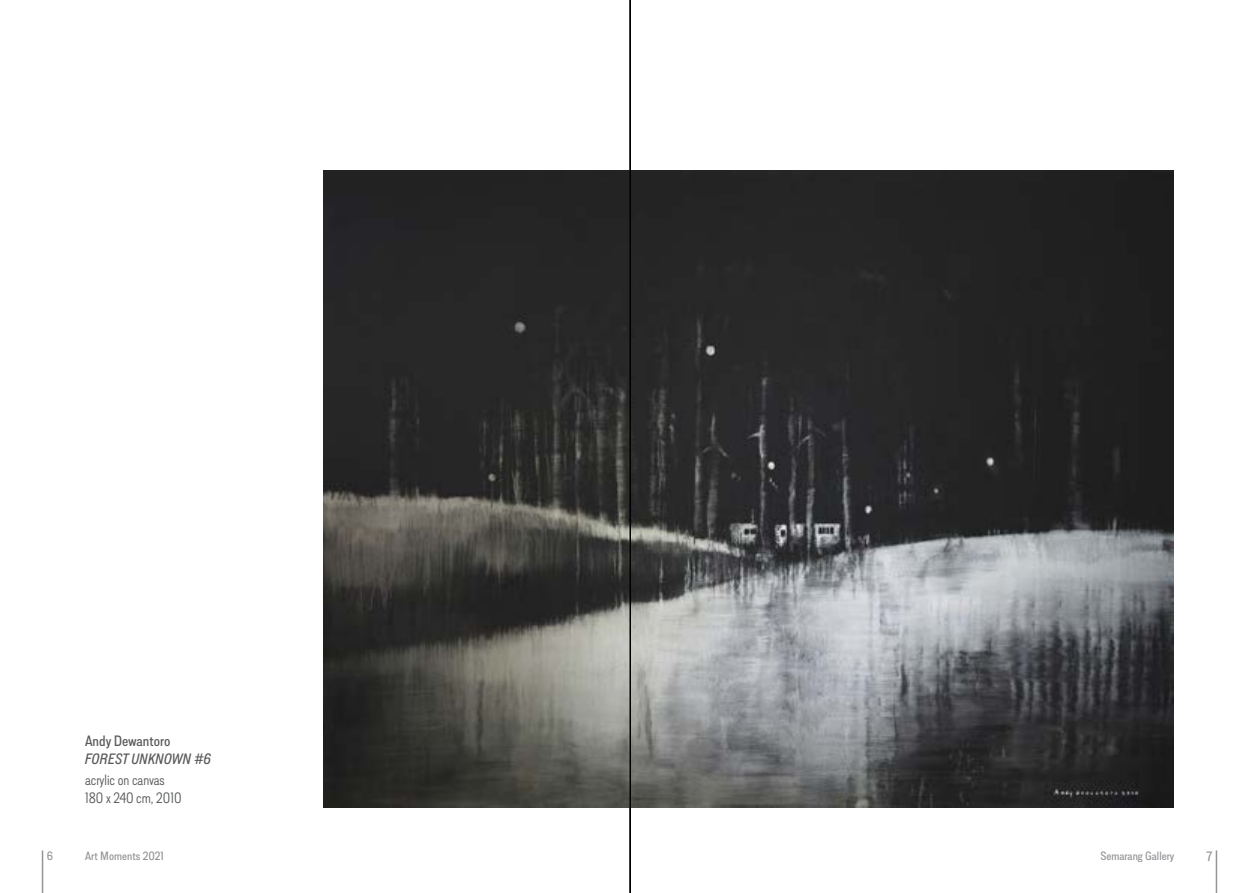
<style>
.page{position:relative;width:1259px;height:893px;background:#fff}
.page>*{position:absolute;margin:0;border:0;box-sizing:border-box;transform-origin:0 0}
.t1{font:300 15px/18px "Lorimer No 2";color:#58595b}
.t2{font:italic 500 15px "Lorimer No 2";color:#58595b}
.t3{font:500 15px "Lorimer No 2";color:#58595b}
.t4{font:500 13.5px "Lorimer No 2";color:#939598}
.t5{font:500 12px "Lorimer No 2";color:#939598}
</style>
<div class="page">
<hr style="left:42px;top:850px;width:1px;height:43px;background:#939598">
<hr style="left:1215px;top:850px;width:2px;height:43px;background:#939598">
<img style="left:323px;top:170px;width:851px;height:638px">
<hr style="left:629px;top:0;width:2px;height:893px;background:#000">
<p class="t3" style="left:85px;top:732px;width:87px">Andy Dewantoro</p>
<p class="t2" style="left:85px;top:750px;width:128px">FOREST UNKNOWN #6</p>
<p class="t1" style="left:85px;top:770px;width:98px">acrylic on canvas<br>180 x 240 cm, 2010</p>
<p class="t5" style="left:47px;top:849px;width:8px">6</p>
<p class="t5" style="left:85px;top:849px;width:80px">Art Moments 2021</p>
<p class="t5" style="left:1100px;top:849px;width:75px">Semarang Gallery</p>
<p class="t4" style="left:1206px;top:849px;width:7px">7</p>
</div>
